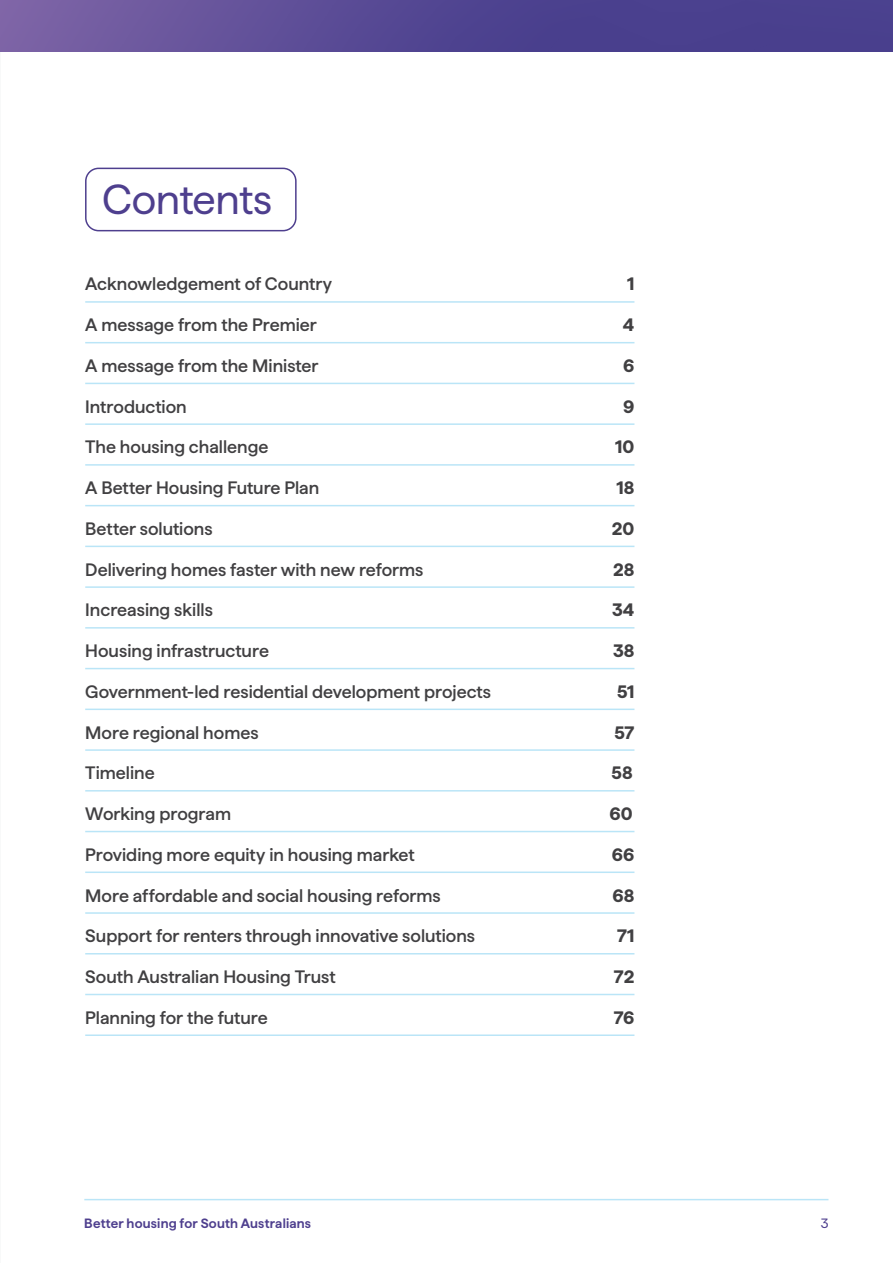
<style>
.page{position:relative;width:893px;height:1263px;background:#fff}
.page>*{position:absolute;margin:0;border:0;box-sizing:border-box;transform-origin:0 0}
.t1{font:42px "Haffer";letter-spacing:-.005em;color:#4e3f8e}
.t2{font:500 18px "Haffer";color:#414042}
.t3{font:700 18px "Haffer";color:#414042}
.t4{font:600 13.5px "Haffer";letter-spacing:.015em;color:#4e3f8e}
.t5{font:13.5px "Haffer";color:#4e3f8e}
</style>
<div class="page">
<div style="left:85px;top:168px;width:212px;height:63px;border:2px solid #4e3f8e;border-radius:13px"></div>
<hr style="left:85px;top:301px;width:549px;height:2px;background:#bae5f7">
<hr style="left:85px;top:342px;width:549px;height:1px;background:#bae5f7">
<hr style="left:85px;top:383px;width:549px;height:1px;background:#bae5f7">
<hr style="left:85px;top:423px;width:549px;height:2px;background:#bae5f7">
<hr style="left:85px;top:464px;width:549px;height:2px;background:#bae5f7">
<hr style="left:85px;top:505px;width:549px;height:1px;background:#bae5f7">
<hr style="left:85px;top:546px;width:549px;height:1px;background:#bae5f7">
<hr style="left:85px;top:586px;width:549px;height:2px;background:#bae5f7">
<hr style="left:85px;top:627px;width:549px;height:2px;background:#bae5f7">
<hr style="left:85px;top:668px;width:549px;height:1px;background:#bae5f7">
<hr style="left:85px;top:708px;width:549px;height:2px;background:#bae5f7">
<hr style="left:85px;top:749px;width:549px;height:2px;background:#bae5f7">
<hr style="left:85px;top:790px;width:549px;height:1px;background:#bae5f7">
<hr style="left:85px;top:831px;width:549px;height:1px;background:#bae5f7">
<hr style="left:85px;top:871px;width:549px;height:2px;background:#bae5f7">
<hr style="left:85px;top:912px;width:549px;height:2px;background:#bae5f7">
<hr style="left:85px;top:953px;width:549px;height:1px;background:#bae5f7">
<hr style="left:85px;top:994px;width:549px;height:1px;background:#bae5f7">
<hr style="left:85px;top:1034px;width:549px;height:2px;background:#bae5f7">
<hr style="left:84px;top:1199px;width:744px;height:1px;background:#bae5f7">
<div style="left:0;top:0;width:893px;height:51px;background:linear-gradient(to right,#745da2,#3d3788)"></div>
<h1 class="t1" style="left:102px;top:168px;width:171px">Contents</h1>
<p class="t2" style="left:85px;top:271px;width:248px">Acknowledgement of Country</p>
<p class="t3" style="left:627px;top:271px;width:9px">1</p>
<p class="t2" style="left:85px;top:312px;width:233px">A message from the Premier</p>
<p class="t3" style="left:623px;top:311px;width:13px">4</p>
<p class="t2" style="left:85px;top:352px;width:234px">A message from the Minister</p>
<p class="t3" style="left:623px;top:352px;width:13px">6</p>
<p class="t2" style="left:85px;top:393px;width:103px">Introduction</p>
<p class="t3" style="left:623px;top:393px;width:13px">9</p>
<p class="t2" style="left:85px;top:434px;width:185px">The housing challenge</p>
<p class="t3" style="left:615px;top:434px;width:21px">10</p>
<p class="t2" style="left:85px;top:475px;width:236px">A Better Housing Future Plan</p>
<p class="t3" style="left:616px;top:474px;width:20px">18</p>
<p class="t2" style="left:85px;top:515px;width:129px">Better solutions</p>
<p class="t3" style="left:612px;top:515px;width:24px">20</p>
<p class="t2" style="left:85px;top:556px;width:340px">Delivering homes faster with new reforms</p>
<p class="t3" style="left:613px;top:556px;width:23px">28</p>
<p class="t2" style="left:85px;top:597px;width:129px">Increasing skills</p>
<p class="t3" style="left:612px;top:597px;width:24px">34</p>
<p class="t2" style="left:85px;top:637px;width:185px">Housing infrastructure</p>
<p class="t3" style="left:613px;top:637px;width:23px">38</p>
<p class="t2" style="left:85px;top:678px;width:407px">Government-led residential development projects</p>
<p class="t3" style="left:617px;top:678px;width:19px">51</p>
<p class="t2" style="left:85px;top:719px;width:175px">More regional homes</p>
<p class="t3" style="left:614px;top:719px;width:22px">57</p>
<p class="t2" style="left:85px;top:760px;width:71px">Timeline</p>
<p class="t3" style="left:612px;top:760px;width:23px">58</p>
<p class="t2" style="left:85px;top:800px;width:147px">Working program</p>
<p class="t3" style="left:610px;top:800px;width:25px">60</p>
<p class="t2" style="left:85px;top:841px;width:331px">Providing more equity in housing market</p>
<p class="t3" style="left:612px;top:841px;width:24px">66</p>
<p class="t2" style="left:85px;top:882px;width:357px">More affordable and social housing reforms</p>
<p class="t3" style="left:612px;top:882px;width:24px">68</p>
<p class="t2" style="left:85px;top:923px;width:391px">Support for renters through innovative solutions</p>
<p class="t3" style="left:617px;top:922px;width:19px">71</p>
<p class="t2" style="left:85px;top:963px;width:252px">South Australian Housing Trust</p>
<p class="t3" style="left:614px;top:963px;width:22px">72</p>
<p class="t2" style="left:85px;top:1004px;width:184px">Planning for the future</p>
<p class="t3" style="left:614px;top:1004px;width:22px">76</p>
<p class="t4" style="left:84px;top:1213px;width:228px">Better housing for South Australians</p>
<p class="t5" style="left:821px;top:1213px;width:9px">3</p>
</div>
